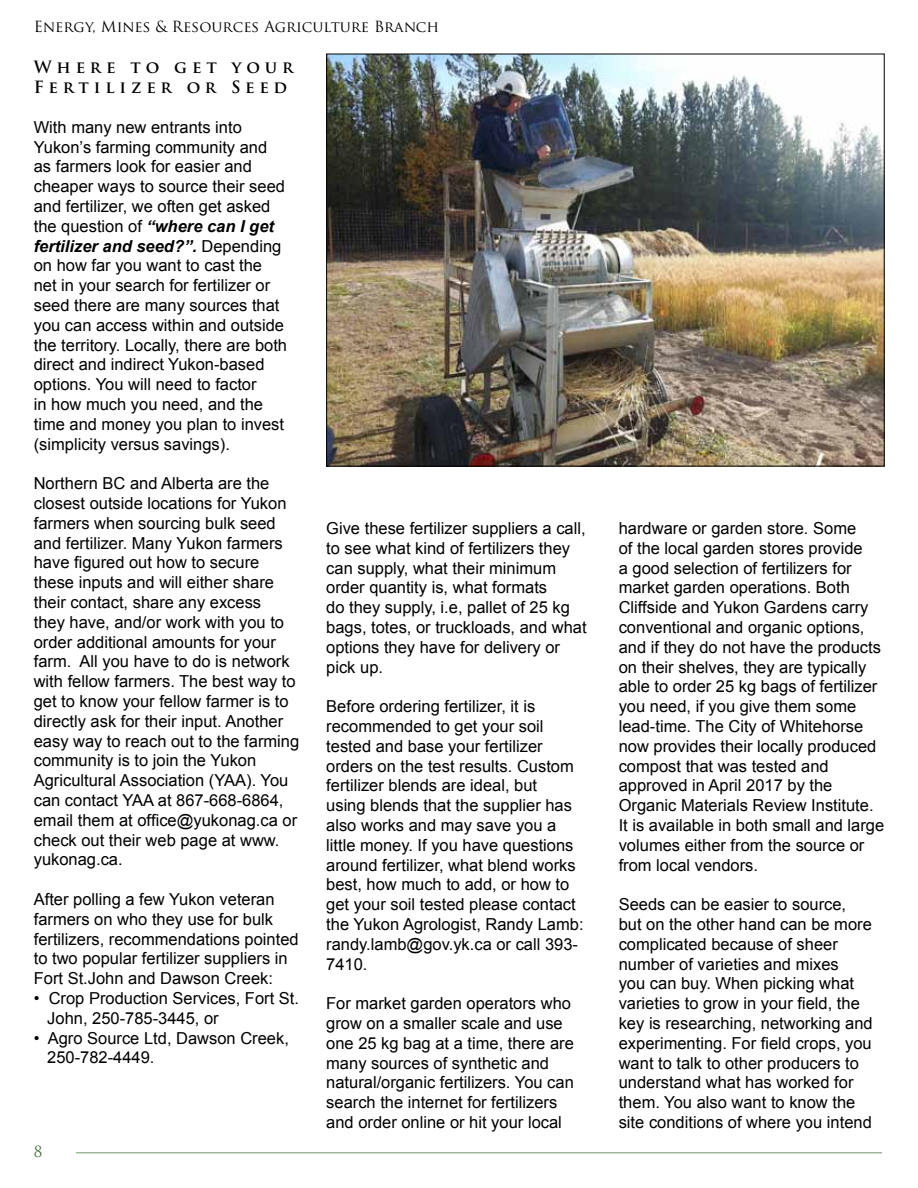
<style>
.page{position:relative;width:918px;height:1188px;background:#fff}
.page>*{position:absolute;margin:0;border:0;box-sizing:border-box;transform-origin:0 0}
.t1{font:16.5px/19.8px "Arial";color:#000}
.t2{font:700 16.5px/19.8px "Trajan Pro";letter-spacing:.285em;color:#000}
.t3{font:15px "Trajan Pro";color:#000}
.t4{font:15px "Trajan Pro";color:#406c3a}
.s1{font-weight:700;font-style:italic}
</style>
<div class="page">
<hr style="left:76px;top:1152px;width:806px;height:2px;background:#406c3a">
<img style="left:328px;top:56px;width:555px;height:408px">
<p class="t3" style="left:34px;top:17px;width:407px">Energy, Mines &amp; Resources Agriculture Branch</p>
<p class="t2" style="left:34px;top:58px;width:261px">Where to get your<br>Fertilizer or Seed</p>
<p class="t1" style="left:34px;top:117px;width:255px">With many new entrants into<br>Yukon’s farming community and as farmers look for easier and cheaper ways to source their seed and fertilizer, we often get asked the question of <span class="s1">“where can I get fertilizer and seed?”.</span> Depending on how far you want to cast the net in your search for fertilizer or seed there are many sources that you can access within and outside the territory. Locally, there are both direct and indirect Yukon-based options. You will need to factor<br>in how much you need, and the time and money you plan to invest (simplicity versus savings).</p>
<p class="t1" style="left:34px;top:474px;width:267px">Northern BC and Alberta are the closest outside locations for Yukon farmers when sourcing bulk seed and fertilizer. Many Yukon farmers have figured out how to secure these inputs and will either share their contact, share any excess<br>they have, and/or work with you to order additional amounts for your farm. All you have to do is network with fellow farmers. The best way to get to know your fellow farmer is to directly ask for their input. Another easy way to reach out to the farming community is to join the Yukon<br>Agricultural Association (YAA). You can contact YAA at 867-668-6864, email them at office@yukonag.ca or check out their web page at www. yukonag.ca.</p>
<p class="t1" style="left:34px;top:889px;width:267px">After polling a few Yukon veteran farmers on who they use for bulk fertilizers, recommendations pointed to two popular fertilizer suppliers in Fort St.John and Dawson Creek:</p>
<p class="t1" style="left:47px;top:988px;width:253px;text-indent:-13px">• Crop Production Services, Fort St.<br>John, 250-785-3445, or</p>
<p class="t1" style="left:47px;top:1028px;width:243px;text-indent:-13px">• Agro Source Ltd, Dawson Creek,<br>250-782-4449.</p>
<p class="t1" style="left:326px;top:518px;width:262px">Give these fertilizer suppliers a call, to see what kind of fertilizers they can supply, what their minimum order quantity is, what formats<br>do they supply, i.e, pallet of 25 kg bags, totes, or truckloads, and what options they have for delivery or pick up.</p>
<p class="t1" style="left:326px;top:697px;width:259px">Before ordering fertilizer, it is recommended to get your soil tested and base your fertilizer orders on the test results. Custom fertilizer blends are ideal, but<br>using blends that the supplier has also works and may save you a little money. If you have questions around fertilizer, what blend works best, how much to add, or how to get your soil tested please contact the Yukon Agrologist, Randy Lamb: randy.lamb@gov.yk.ca or call 393-<br>7410.</p>
<p class="t1" style="left:326px;top:994px;width:249px">For market garden operators who grow on a smaller scale and use one 25 kg bag at a time, there are many sources of synthetic and natural/organic fertilizers. You can search the internet for fertilizers and order online or hit your local</p>
<p class="t4" style="left:34px;top:1142px;width:10px">8</p>
<p class="t1" style="left:619px;top:518px;width:267px">hardware or garden store. Some<br>of the local garden stores provide<br>a good selection of fertilizers for market garden operations. Both<br>Cliffside and Yukon Gardens carry conventional and organic options, and if they do not have the products on their shelves, they are typically able to order 25 kg bags of fertilizer you need, if you give them some lead-time. The City of Whitehorse now provides their locally produced compost that was tested and approved in April 2017 by the<br>Organic Materials Review Institute.<br>It is available in both small and large volumes either from the source or from local vendors.</p>
<p class="t1" style="left:619px;top:895px;width:256px">Seeds can be easier to source, but on the other hand can be more complicated because of sheer number of varieties and mixes<br>you can buy. When picking what varieties to grow in your field, the key is researching, networking and experimenting. For field crops, you want to talk to other producers to understand what has worked for them. You also want to know the site conditions of where you intend</p>
</div>
